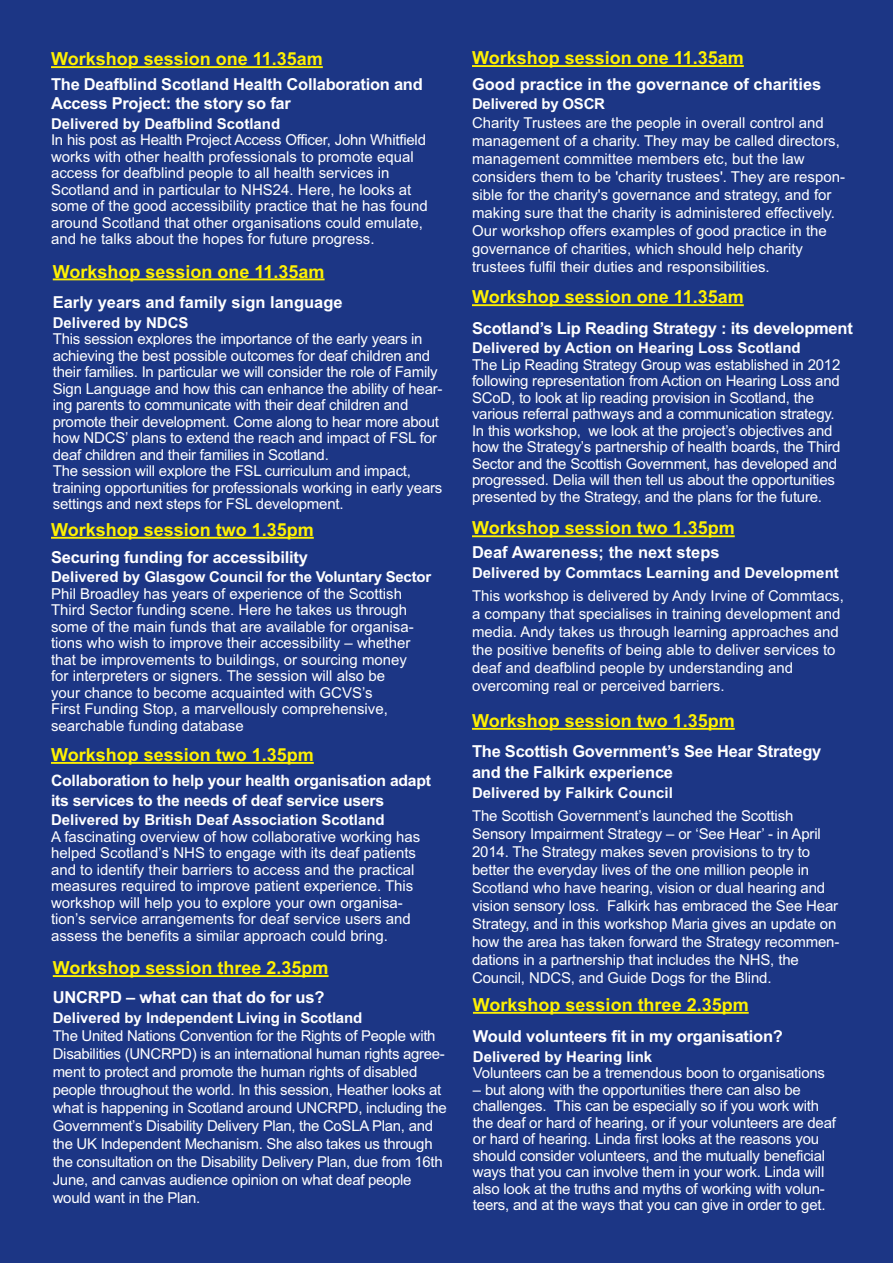
<style>
.page{position:relative;width:893px;height:1263px;background:#1c3685}
.page>*{position:absolute;margin:0;border:0;box-sizing:border-box;transform-origin:0 0}
.t1{font:700 18px "Arial";color:#fff101}
.t2{font:700 16.5px/19.5px "Arial";letter-spacing:-.015em;color:#fff}
.t3{font:700 15.75px/19.5px "Arial";letter-spacing:-.015em;color:#fff}
.t4{font:15px/16.5px "Arial";letter-spacing:-.01em;color:#fff}
.t5{font:700 15px "Arial";color:#fff}
.s1{font-family:"Tahoma"}
</style>
<div class="page">
<hr style="left:51px;top:66px;width:272px;height:2px;background:#fff101">
<hr style="left:472px;top:535px;width:263px;height:2px;background:#fff101">
<hr style="left:51px;top:762px;width:263px;height:2px;background:#fff101">
<hr style="left:472px;top:65px;width:272px;height:2px;background:#fff101">
<hr style="left:53px;top:975px;width:276px;height:2px;background:#fff101">
<hr style="left:51px;top:537px;width:263px;height:2px;background:#fff101">
<hr style="left:472px;top:728px;width:263px;height:2px;background:#fff101">
<hr style="left:472px;top:304px;width:272px;height:2px;background:#fff101">
<hr style="left:53px;top:278px;width:272px;height:2px;background:#fff101">
<hr style="left:473px;top:1012px;width:276px;height:2px;background:#fff101">
<p class="t1" style="left:51px;top:48px;width:273px">Workshop session one 11.35am</p>
<p class="t2" style="left:51px;top:74px;width:373px">The Deafblind Scotland Health Collaboration and<br>Access Project: the story so far</p>
<p class="t5" style="left:51px;top:115px;width:231px">Delivered by Deafblind Scotland</p>
<p class="t4" style="left:51px;top:132px;width:378px">In his post as Health Project Access Officer, John Whitfield works with other health professionals to promote equal access for deafblind people to all health services in Scotland and in particular to NHS24. Here, he looks at some of the good accessibility practice that he has found around Scotland that other organisations could emulate, and he talks about the hopes for future progress.</p>
<p class="t1" style="left:53px;top:261px;width:273px">Workshop session one 11.35am</p>
<p class="t1" style="left:472px;top:47px;width:273px">Workshop session one 11.35am</p>
<p class="t2" style="left:472px;top:75px;width:351px">Good practice in the governance of charities</p>
<p class="t5" style="left:472px;top:95px;width:135px">Delivered by OSCR</p>
<p class="t4" style="left:472px;top:113px;width:375px;line-height:18px">Charity Trustees are the people in overall control and management of a charity. They may be called directors, management committee members etc, but the law considers them to be 'charity trustees'. They are respon&shy;sible for the charity's governance and strategy, and for making sure that the charity is administered effectively.<br>Our workshop offers examples of good practice in the governance of charities, which should help charity trustees fulfil their duties and responsibilities.</p>
<p class="t2" style="left:53px;top:293px;width:291px">Early years and family sign language</p>
<p class="t1" style="left:472px;top:287px;width:273px">Workshop session one 11.35am</p>
<p class="t5" style="left:53px;top:314px;width:137px">Delivered by NDCS</p>
<p class="t4" style="left:53px;top:331px;width:391px">This session explores the importance of the early years in achieving the best possible outcomes for deaf children and their families. In particular we will consider the role of Family Sign Language and how this can enhance the ability of hear&shy;ing parents to communicate with their deaf children and promote their development. Come along to hear more about how NDCS’ plans to extend the reach and impact of FSL for deaf children and their families in Scotland.<br>The session will explore the FSL curriculum and impact, <span class="s1">t</span>raining opportunities for professionals working in early years settings and next steps for FSL development.</p>
<p class="t2" style="left:472px;top:318px;width:382px">Scotland’s Lip Reading Strategy : its development</p>
<p class="t5" style="left:472px;top:339px;width:330px">Delivered by Action on Hearing Loss Scotland</p>
<p class="t4" style="left:472px;top:356px;width:370px">The Lip Reading Strategy Group was established in 2012 following representation from Action on Hearing Loss and SCoD, to look at lip reading provision in Scotland, the various referral pathways and a communication strategy.<br>In this workshop, we look at the project’s objectives and how the Strategy’s partnership of health boards, the Third Sector and the Scottish Government, has developed and progressed. Delia will then tell us about the opportunities presented by the Strategy, and the plans for the future.</p>
<p class="t1" style="left:51px;top:519px;width:264px">Workshop session two 1.35pm</p>
<p class="t2" style="left:51px;top:547px;width:258px">Securing funding for accessibility</p>
<p class="t5" style="left:51px;top:568px;width:382px">Delivered by Glasgow Council for the Voluntary Sector</p>
<p class="t4" style="left:51px;top:585px;width:364px">Phil Broadley has years of experience of the Scottish Third Sector funding scene. Here he takes us through some of the main funds that are available for organisa&shy;tions who wish to improve their accessibility – whether that be improvements to buildings, or sourcing money for interpreters or signers. The session will also be your chance to become acquainted with GCVS’s<br>First Funding Stop, a marvellously comprehensive, searchable funding database</p>
<p class="t1" style="left:51px;top:744px;width:264px">Workshop session two 1.35pm</p>
<p class="t3" style="left:51px;top:771px;width:382px">Collaboration to help your health organisation adapt its services to the needs of deaf service users</p>
<p class="t5" style="left:51px;top:811px;width:335px">Delivered by British Deaf Association Scotland</p>
<p class="t4" style="left:51px;top:828px;width:371px">A fascinating overview of how collaborative working has helped Scotland’s NHS to engage with its deaf patients and to identify their barriers to access and the practical measures required to improve patient experience. This workshop will help you to explore your own organisa&shy;tion’s service arrangements for deaf service users and assess the benefits a similar approach could bring.</p>
<p class="t1" style="left:53px;top:957px;width:277px">Workshop session three 2.35pm</p>
<p class="t2" style="left:53px;top:988px;width:273px">UNCRPD – what can that do for us?</p>
<p class="t5" style="left:53px;top:1009px;width:311px">Delivered by Independent Living in Scotland</p>
<p class="t4" style="left:53px;top:1026px;width:395px;line-height:18px">The United Nations Convention for the Rights of People with Disabilities (UNCRPD) is an international human rights agree&shy;ment to protect and promote the human rights of disabled people throughout the world. In this session, Heather looks at what is happening in Scotland around UNCRPD, including the Government’s Disability Delivery Plan, the CoSLA Plan, and the UK Independent Mechanism. She also takes us through the consultation on the Disability Delivery Plan, due from 16th June, and canvas audience opinion on what deaf people would want in the Plan.</p>
<p class="t1" style="left:472px;top:518px;width:264px">Workshop session two 1.35pm</p>
<p class="t2" style="left:472px;top:543px;width:249px">Deaf Awareness; the next steps</p>
<p class="t5" style="left:472px;top:564px;width:368px">Delivered by Commtacs Learning and Development</p>
<p class="t4" style="left:472px;top:587px;width:373px;line-height:18px">This workshop is delivered by Andy Irvine of Commtacs, a company that specialises in training development and media. Andy takes us through learning approaches and the positive benefits of being able to deliver services to deaf and deafblind people by understanding and overcoming real or perceived barriers.</p>
<p class="t1" style="left:472px;top:710px;width:264px">Workshop session two 1.35pm</p>
<p class="t2" style="left:472px;top:741px;width:351px;line-height:21px">The Scottish Government’s See Hear Strategy and the Falkirk experience</p>
<p class="t5" style="left:472px;top:784px;width:202px">Delivered by Falkirk Council</p>
<p class="t4" style="left:472px;top:807px;width:369px;line-height:18px">The Scottish Government’s launched the Scottish Sensory Impairment Strategy – or ‘See Hear’ - in April 2014. The Strategy makes seven provisions to try to better the everyday lives of the one million people in Scotland who have hearing, vision or dual hearing and vision sensory loss. Falkirk has embraced the See Hear Strategy, and in this workshop Maria gives an update on how the area has taken forward the Strategy recommen&shy;dations in a partnership that includes the NHS, the Council, NDCS, and Guide Dogs for the Blind.</p>
<p class="t1" style="left:473px;top:994px;width:277px">Workshop session three 2.35pm</p>
<p class="t2" style="left:473px;top:1027px;width:312px">Would volunteers fit in my organisation?</p>
<p class="t5" style="left:473px;top:1048px;width:181px">Delivered by Hearing link</p>
<p class="t4" style="left:473px;top:1065px;width:354px">Volunteers can be a tremendous boon to organisations</p>
<p class="t4" style="left:473px;top:1081px;width:365px">– but along with the opportunities there can also be challenges. This can be especially so if you work with the deaf or hard of hearing, or if your volunteers are deaf or hard of hearing. Linda first looks at the reasons you should consider volunteers, and the mutually beneficial ways that you can involve them in your work. Linda will also look at the truths and myths of working with volun&shy;teers, and at the ways that you can give in order to get.</p>
</div>
